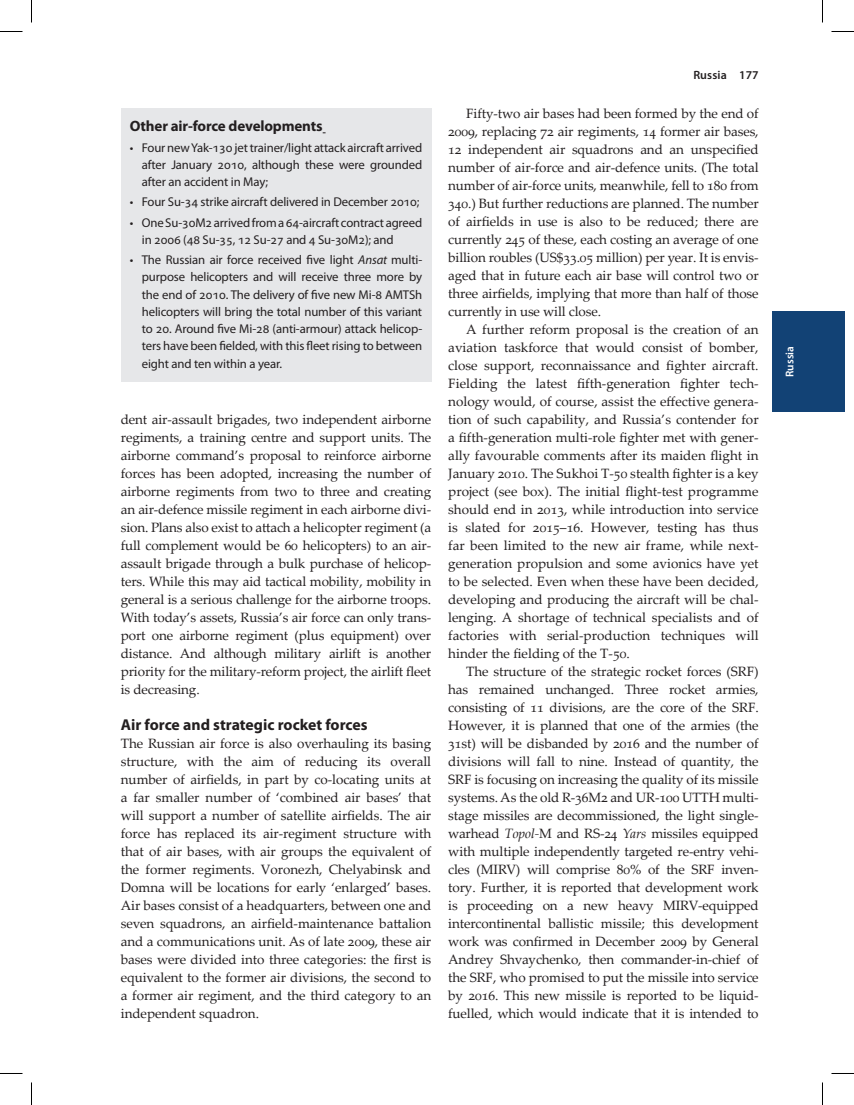
<style>
.page{position:relative;width:854px;height:1105px;background:#fff}
.page>*{position:absolute;margin:0;border:0;box-sizing:border-box;transform-origin:0 0}
.t1{font:700 15.75px "Myriad Pro";color:#231f20}
.t2{font:700 15px "Myriad Pro";letter-spacing:-.01em;color:#231f20}
.t3{font:13.5px/18px "Palatino Linotype";letter-spacing:-.01em;color:#231f20;text-align:justify}
.t4{font:12.75px/17.2px "Myriad Pro";letter-spacing:-.01em;color:#231f20;text-align:justify}
.t5{font:600 12px "Myriad Pro";letter-spacing:.01em;color:#231f20}
.t6{font:600 11.25px "Myriad Pro";color:#fff}
.s1{font-style:italic}
</style>
<div class="page">
<div style="left:772px;top:311px;width:72px;height:101px;background:#124275"></div>
<div style="left:121px;top:108px;width:310px;height:273px;background:#e6e7e9"></div>
<svg style="left:0;top:31px;width:22px;height:1px"></svg>
<svg style="left:831px;top:31px;width:23px;height:1px"></svg>
<svg style="left:0;top:1073px;width:22px;height:1px"></svg>
<svg style="left:831px;top:1073px;width:23px;height:1px"></svg>
<svg style="left:31px;top:0;width:1px;height:22px"></svg>
<svg style="left:31px;top:1082px;width:1px;height:23px"></svg>
<svg style="left:822px;top:0;width:1px;height:22px"></svg>
<svg style="left:822px;top:1082px;width:1px;height:23px"></svg>
<p class="t2" style="left:130px;top:116px;width:194px">Other air-force developments</p>
<p class="t4" style="left:142px;top:138px;width:282px;text-indent:-12px">• Four new Yak-130 jet trainer/light attack aircraft arrived after January 2010, although these were grounded after an accident in May;</p>
<p class="t4" style="left:130px;top:193px;width:291px">• Four Su-34 strike aircraft delivered in December 2010;</p>
<p class="t4" style="left:142px;top:213px;width:282px;text-indent:-12px">• One Su-30M2 arrived from a 64-aircraft contract agreed in 2006 (48 Su-35, 12 Su-27 and 4 Su-30M2); and</p>
<p class="t4" style="left:142px;top:251px;width:282px;text-indent:-12px">• The Russian air force received five light <span class="s1">Ansat</span> multi&shy;purpose helicopters and will receive three more by the end of 2010. The delivery of five new Mi-8 AMTSh helicopters will bring the total number of this variant to 20. Around five Mi-28 (anti-armour) attack helicop&shy;ters have been fielded, with this fleet rising to between eight and ten within a year.</p>
<p class="t3" style="left:121px;top:410px;width:312px">dent air-assault brigades, two independent airborne regiments, a training centre and support units. The airborne command’s proposal to reinforce airborne forces has been adopted, increasing the number of airborne regiments from two to three and creating an air-defence missile regiment in each airborne divi&shy;sion. Plans also exist to attach a helicopter regiment (a full complement would be 60 helicopters) to an air&shy;assault brigade through a bulk purchase of helicop&shy;ters. While this may aid tactical mobility, mobility in general is a serious challenge for the airborne troops.<br>With today’s assets, Russia’s air force can only trans&shy;port one airborne regiment (plus equipment) over distance. And although military airlift is another priority for the military-reform project, the airlift fleet is decreasing.</p>
<p class="t1" style="left:121px;top:714px;width:248px">Air force and strategic rocket forces</p>
<p class="t3" style="left:121px;top:734px;width:312px">The Russian air force is also overhauling its basing structure, with the aim of reducing its overall number of airfields, in part by co-locating units at a far smaller number of ‘combined air bases’ that will support a number of satellite airfields. The air force has replaced its air-regiment structure with that of air bases, with air groups the equivalent of the former regiments. Voronezh, Chelyabinsk and Domna will be locations for early ‘enlarged’ bases.<br>Air bases consist of a headquarters, between one and seven squadrons, an airfield-maintenance battalion and a communications unit. As of late 2009, these air bases were divided into three categories: the first is equivalent to the former air divisions, the second to a former air regiment, and the third category to an independent squadron.</p>
<p class="t5" style="left:693px;top:67px;width:67px">Russia 177</p>
<p class="t3" style="left:448px;top:104px;width:312px;text-indent:18px">Fifty-two air bases had been formed by the end of 2009, replacing 72 air regiments, 14 former air bases, 12 independent air squadrons and an unspecified number of air-force and air-defence units. (The total number of air-force units, meanwhile, fell to 180 from 340.) But further reductions are planned. The number of airfields in use is also to be reduced; there are currently 245 of these, each costing an average of one billion roubles (US$33.05 million) per year. It is envis&shy;aged that in future each air base will control two or three airfields, implying that more than half of those currently in use will close.</p>
<p class="t3" style="left:448px;top:320px;width:312px;text-indent:18px">A further reform proposal is the creation of an aviation taskforce that would consist of bomber, close support, reconnaissance and fighter aircraft.<br>Fielding the latest fifth-generation fighter tech&shy;nology would, of course, assist the effective genera&shy;tion of such capability, and Russia’s contender for a fifth-generation multi-role fighter met with gener&shy;ally favourable comments after its maiden flight in January 2010. The Sukhoi T-50 stealth fighter is a key project (see box). The initial flight-test programme should end in 2013, while introduction into service is slated for 2015–16. However, testing has thus far been limited to the new air frame, while next&shy;generation propulsion and some avionics have yet to be selected. Even when these have been decided, developing and producing the aircraft will be chal&shy;lenging. A shortage of technical specialists and of factories with serial-production techniques will hinder the fielding of the T-50.</p>
<p class="t3" style="left:448px;top:661px;width:312px;text-indent:18px">The structure of the strategic rocket forces (SRF) has remained unchanged. Three rocket armies, consisting of 11 divisions, are the core of the SRF.<br>However, it is planned that one of the armies (the 31st) will be disbanded by 2016 and the number of divisions will fall to nine. Instead of quantity, the SRF is focusing on increasing the quality of its missile systems. As the old R-36M2 and UR-100 UTTH multi&shy;stage missiles are decommissioned, the light single&shy;warhead <span class="s1">Topol-</span>M and RS-24 <span class="s1">Yars</span> missiles equipped with multiple independently targeted re-entry vehi&shy;cles (MIRV) will comprise 80% of the SRF inven&shy;tory. Further, it is reported that development work is proceeding on a new heavy MIRV-equipped intercontinental ballistic missile; this development work was confirmed in December 2009 by General Andrey Shvaychenko, then commander-in-chief of the SRF, who promised to put the missile into service by 2016. This new missile is reported to be liquid&shy;fuelled, which would indicate that it is intended to</p>
<p class="t6" style="left:782px;top:377px;width:32px;rotate:-90deg">Russia</p>
</div>
